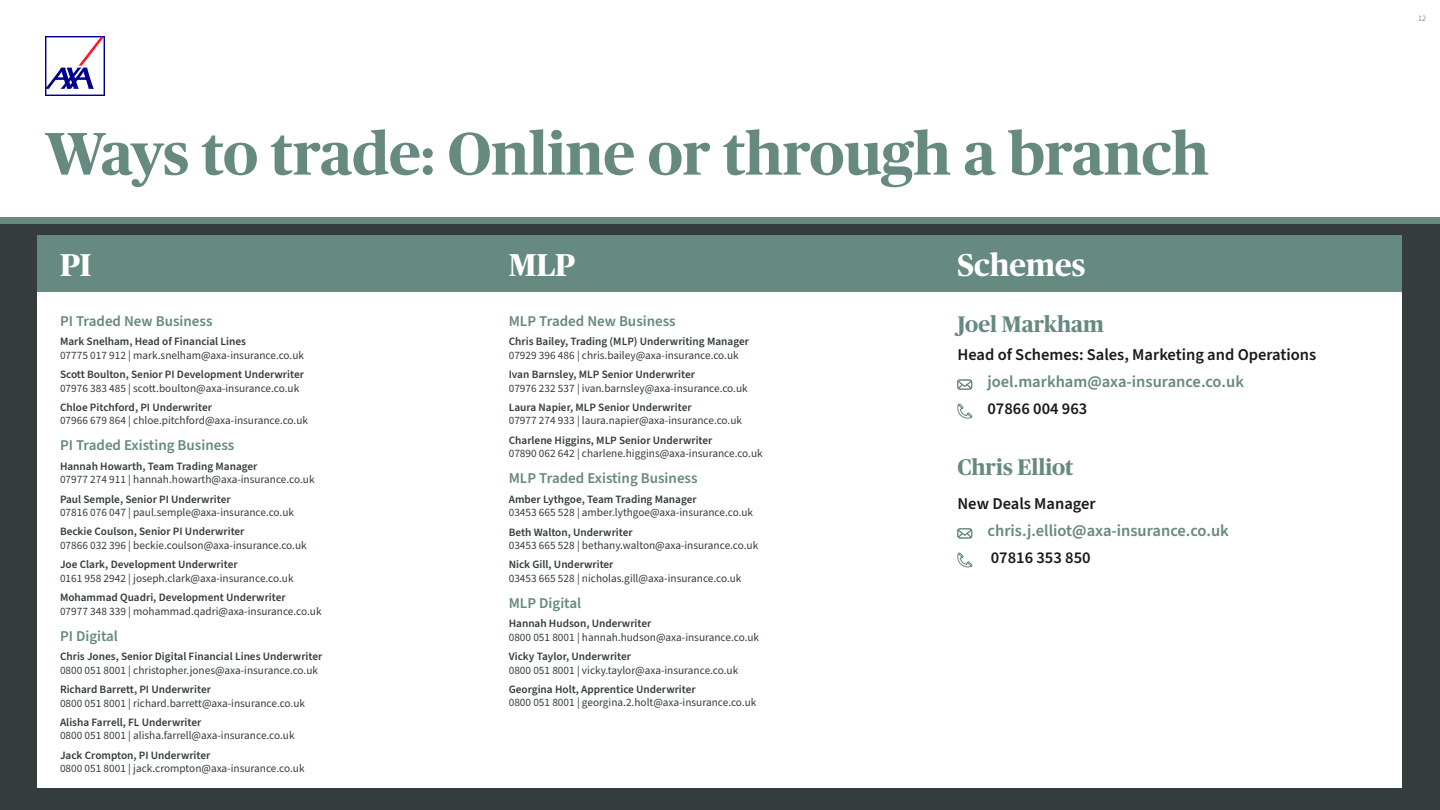
<style>
.page{position:relative;width:1440px;height:810px;background:#fff}
.page>*{position:absolute;margin:0;border:0;box-sizing:border-box;transform-origin:0 0}
.t1{font:700 60px "Publico Headline";color:#668980}
.t2{font:700 31.5px "Publico Headline";color:#fff}
.t3{font:700 22.5px "Publico Headline";color:#668980}
.t4{font:600 16.5px "Source Sans Pro";color:#1a1a1a}
.t5{font:600 16.5px "Source Sans Pro";color:#668980}
.t6{font:600 15px "Source Sans Pro";color:#668980}
.t7{font:11.25px "Source Sans Pro";color:#343c3d}
.t8{font:600 11.25px "Source Sans Pro";color:#343c3d}
.t9{font:300 8.25px "Source Sans Pro";color:#343c3d}
</style>
<div class="page">
<div style="left:0;top:220px;width:1440px;height:590px;background:#343c3d"></div>
<div style="left:0;top:217px;width:1440px;height:7px;background:#668980"></div>
<div style="left:38px;top:292px;width:1364px;height:496px;background:#fff"></div>
<svg style="left:957px;top:379px;width:15px;height:11px"></svg>
<svg style="left:957px;top:403px;width:16px;height:15px"></svg>
<svg style="left:957px;top:528px;width:15px;height:10px"></svg>
<svg style="left:957px;top:552px;width:16px;height:15px"></svg>
<div style="left:38px;top:236px;width:1364px;height:56px;background:#668980"></div>
<svg style="left:45px;top:36px;width:60px;height:60px"></svg>
<h1 class="t1" style="left:45px;top:110px;width:1165px">Ways to trade: Online or through a branch</h1>
<h2 class="t2" style="left:60px;top:242px;width:33px">PI</h2>
<h2 class="t2" style="left:509px;top:242px;width:68px">MLP</h2>
<h2 class="t2" style="left:957px;top:242px;width:129px">Schemes</h2>
<h3 class="t6" style="left:60px;top:311px;width:154px">PI Traded New Business</h3>
<p class="t8" style="left:60px;top:334px;width:188px">Mark Snelham, Head of Financial Lines</p>
<p class="t7" style="left:60px;top:347px;width:246px">07775 017 912 | mark.snelham@axa-insurance.co.uk</p>
<p class="t8" style="left:60px;top:367px;width:246px">Scott Boulton, Senior PI Development Underwriter</p>
<p class="t7" style="left:60px;top:380px;width:241px">07976 383 485 | scott.boulton@axa-insurance.co.uk</p>
<p class="t8" style="left:60px;top:400px;width:153px">Chloe Pitchford, PI Underwriter</p>
<p class="t7" style="left:60px;top:413px;width:250px">07966 679 864 | chloe.pitchford@axa-insurance.co.uk</p>
<h3 class="t6" style="left:60px;top:435px;width:176px">PI Traded Existing Business</h3>
<p class="t8" style="left:60px;top:458px;width:199px">Hannah Howarth, Team Trading Manager</p>
<p class="t7" style="left:60px;top:472px;width:256px">07977 274 911 | hannah.howarth@axa-insurance.co.uk</p>
<p class="t8" style="left:60px;top:491px;width:172px">Paul Semple, Senior PI Underwriter</p>
<p class="t7" style="left:60px;top:505px;width:236px">07816 076 047 | paul.semple@axa-insurance.co.uk</p>
<p class="t8" style="left:60px;top:524px;width:186px">Beckie Coulson, Senior PI Underwriter</p>
<p class="t7" style="left:60px;top:538px;width:248px">07866 032 396 | beckie.coulson@axa-insurance.co.uk</p>
<p class="t8" style="left:60px;top:557px;width:179px">Joe Clark, Development Underwriter</p>
<p class="t7" style="left:60px;top:571px;width:235px">0161 958 2942 | joseph.clark@axa-insurance.co.uk</p>
<p class="t8" style="left:60px;top:590px;width:227px">Mohammad Quadri, Development Underwriter</p>
<p class="t7" style="left:60px;top:604px;width:263px">07977 348 339 | mohammad.qadri@axa-insurance.co.uk</p>
<h3 class="t6" style="left:60px;top:626px;width:60px">PI Digital</h3>
<p class="t8" style="left:60px;top:649px;width:264px">Chris Jones, Senior Digital Financial Lines Underwriter</p>
<p class="t7" style="left:60px;top:662px;width:260px">0800 051 8001 | christopher.jones@axa-insurance.co.uk</p>
<p class="t8" style="left:60px;top:682px;width:152px">Richard Barrett, PI Underwriter</p>
<p class="t7" style="left:60px;top:695px;width:247px">0800 051 8001 | richard.barrett@axa-insurance.co.uk</p>
<p class="t8" style="left:60px;top:715px;width:143px">Alisha Farrell, FL Underwriter</p>
<p class="t7" style="left:60px;top:728px;width:236px">0800 051 8001 | alisha.farrell@axa-insurance.co.uk</p>
<p class="t8" style="left:60px;top:748px;width:152px">Jack Crompton, PI Underwriter</p>
<p class="t7" style="left:60px;top:761px;width:246px">0800 051 8001 | jack.crompton@axa-insurance.co.uk</p>
<h3 class="t6" style="left:509px;top:311px;width:169px">MLP Traded New Business</h3>
<p class="t8" style="left:509px;top:334px;width:242px">Chris Bailey, Trading (MLP) Underwriting Manager</p>
<p class="t7" style="left:509px;top:347px;width:232px">07929 396 486 | chris.bailey@axa-insurance.co.uk</p>
<p class="t8" style="left:509px;top:367px;width:188px">Ivan Barnsley, MLP Senior Underwriter</p>
<p class="t7" style="left:509px;top:380px;width:241px">07976 232 537 | ivan.barnsley@axa-insurance.co.uk</p>
<p class="t8" style="left:509px;top:400px;width:184px">Laura Napier, MLP Senior Underwriter</p>
<p class="t7" style="left:509px;top:413px;width:235px">07977 274 933 | laura.napier@axa-insurance.co.uk</p>
<p class="t8" style="left:509px;top:433px;width:205px">Charlene Higgins, MLP Senior Underwriter</p>
<p class="t7" style="left:509px;top:446px;width:256px">07890 062 642 | charlene.higgins@axa-insurance.co.uk</p>
<h3 class="t6" style="left:509px;top:468px;width:190px">MLP Traded Existing Business</h3>
<p class="t8" style="left:509px;top:491px;width:189px">Amber Lythgoe, Team Trading Manager</p>
<p class="t7" style="left:509px;top:505px;width:246px">03453 665 528 | amber.lythgoe@axa-insurance.co.uk</p>
<p class="t8" style="left:509px;top:524px;width:125px">Beth Walton, Underwriter</p>
<p class="t7" style="left:509px;top:538px;width:251px">03453 665 528 | bethany.walton@axa-insurance.co.uk</p>
<p class="t8" style="left:509px;top:557px;width:106px">Nick Gill, Underwriter</p>
<p class="t7" style="left:509px;top:571px;width:234px">03453 665 528 | nicholas.gill@axa-insurance.co.uk</p>
<h3 class="t6" style="left:509px;top:593px;width:74px">MLP Digital</h3>
<p class="t8" style="left:509px;top:616px;width:144px">Hannah Hudson, Underwriter</p>
<p class="t7" style="left:509px;top:629px;width:252px">0800 051 8001 | hannah.hudson@axa-insurance.co.uk</p>
<p class="t8" style="left:509px;top:649px;width:124px">Vicky Taylor, Underwriter</p>
<p class="t7" style="left:509px;top:662px;width:231px">0800 051 8001 | vicky.taylor@axa-insurance.co.uk</p>
<p class="t8" style="left:509px;top:682px;width:189px">Georgina Holt, Apprentice Underwriter</p>
<p class="t7" style="left:509px;top:695px;width:249px">0800 051 8001 | georgina.2.holt@axa-insurance.co.uk</p>
<h3 class="t3" style="left:957px;top:308px;width:148px">Joel Markham</h3>
<h3 class="t4" style="left:958px;top:344px;width:360px">Head of Schemes: Sales, Marketing and Operations</h3>
<h3 class="t5" style="left:988px;top:371px;width:258px">joel.markham@axa-insurance.co.uk</h3>
<h3 class="t4" style="left:988px;top:398px;width:101px">07866 004 963</h3>
<h3 class="t3" style="left:958px;top:451px;width:118px">Chris Elliot</h3>
<h3 class="t4" style="left:958px;top:493px;width:140px">New Deals Manager</h3>
<h3 class="t5" style="left:988px;top:520px;width:243px">chris.j.elliot@axa-insurance.co.uk</h3>
<h3 class="t4" style="left:991px;top:547px;width:101px">07816 353 850</h3>
<p class="t9" style="left:1418px;top:13px;width:9px">12</p>
</div>
